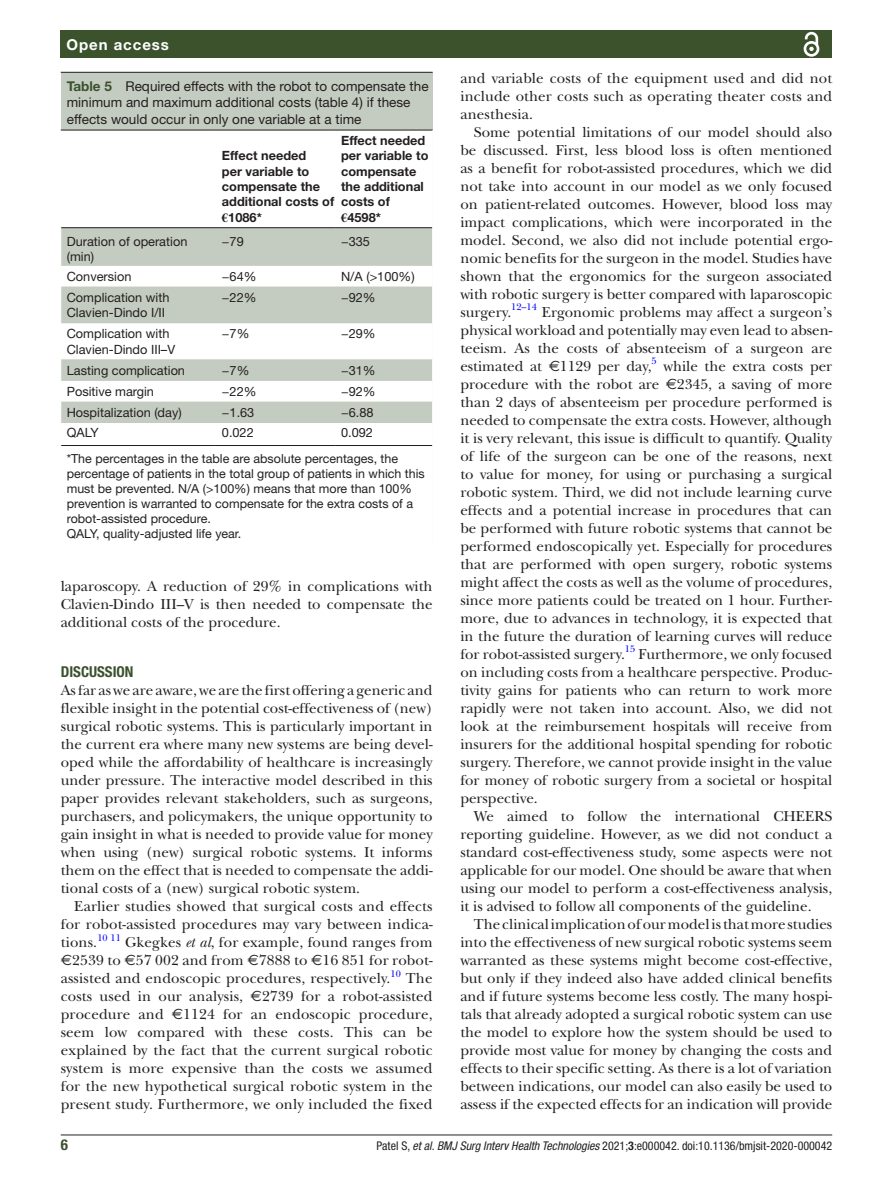
<style>
.page{position:relative;width:893px;height:1191px;background:#fff}
.page>*{position:absolute;margin:0;border:0;box-sizing:border-box;transform-origin:0 0}
.t1{font:15px/18px "New Baskerville";color:#231f20;text-align:justify}
.t2{font:700 condensed 15px "Helvetica Neue LT Std";color:#3b522d}
.t3{font:700 15px "Helvetica Neue LT Std";letter-spacing:.065em;color:#fff}
.t4{font:13.5px/16.5px "Helvetica Neue LT Std";color:#231f20}
.t5{font:12.75px/15.3px "Helvetica Neue LT Std";color:#231f20}
.t6{font:700 12.75px/15.3px "Helvetica Neue LT Std";color:#231f20}
.t7{font:12.45px/15px "Helvetica Neue LT Std";color:#231f20}
.t8{font:condensed 12px "Helvetica Neue LT Std";color:#231f20}
.t9{font:9.9px "New Baskerville";letter-spacing:.01em;color:#00f}
.s1{font-weight:700;color:#3b522d}
.s2{font-family:"Times New Roman"}
.s3{font-style:italic}
.s4{font-weight:700}
</style>
<div class="page">
<hr style="left:61px;top:1134px;width:771px;height:1px;background:#231f20">
<div style="left:61px;top:31px;width:771px;height:27px;background:#3b522d"></div>
<svg style="left:803px;top:31px;width:17px;height:26px"></svg>
<div style="left:61px;top:73px;width:372px;height:474px;background:#c4cbc0"></div>
<hr style="left:61px;top:72px;width:372px;height:1px;background:#231f20">
<div style="left:61px;top:131px;width:371px;height:416px;background:#fff"></div>
<svg style="left:61px;top:228px;width:371px;height:195px"></svg>
<hr style="left:61px;top:130px;width:155px;height:1px;background:#231f20">
<hr style="left:61px;top:227px;width:155px;height:1px;background:#231f20">
<hr style="left:216px;top:130px;width:119px;height:1px;background:#231f20">
<hr style="left:216px;top:227px;width:119px;height:1px;background:#231f20">
<hr style="left:335px;top:130px;width:98px;height:1px;background:#231f20">
<hr style="left:335px;top:227px;width:97px;height:1px;background:#231f20">
<hr style="left:61px;top:445px;width:155px;height:1px;background:#231f20">
<hr style="left:216px;top:445px;width:119px;height:1px;background:#231f20">
<hr style="left:335px;top:445px;width:97px;height:1px;background:#231f20">
<hr style="left:432px;top:130px;width:1px;height:98px;background:#fff">
<hr style="left:432px;top:228px;width:1px;height:38px;background:#fff">
<svg style="left:432px;top:266px;width:1px;height:21px"></svg>
<hr style="left:432px;top:287px;width:1px;height:36px;background:#fff">
<hr style="left:432px;top:323px;width:1px;height:36px;background:#fff">
<svg style="left:432px;top:359px;width:1px;height:86px"></svg>
<hr style="left:432px;top:445px;width:1px;height:102px;background:#fff">
<hr style="left:67px;top:522px;width:366px;height:2px;background:#fff">
<hr style="left:67px;top:537px;width:366px;height:2px;background:#fff">
<p class="t3" style="left:66px;top:35px;width:104px">Open access</p>
<p class="t4" style="left:67px;top:77px;width:363px"><span class="s1">Table 5</span> Required effects with the robot to compensate the minimum and maximum additional costs (table 4) if these effects would occur in only one variable at a time</p>
<p class="t6" style="left:222px;top:148px;width:114px">Effect needed<br>per variable to compensate the additional costs of <span class="s2">€</span>1086*</p>
<p class="t6" style="left:341px;top:133px;width:89px">Effect needed per variable to compensate the additional costs of <span class="s2">€</span>4598*</p>
<p class="t5" style="left:67px;top:233px;width:122px">Duration of operation (min)</p>
<p class="t5" style="left:222px;top:233px;width:23px">−79</p>
<p class="t5" style="left:341px;top:233px;width:30px">−335</p>
<p class="t5" style="left:67px;top:268px;width:66px">Conversion</p>
<p class="t5" style="left:222px;top:268px;width:36px">−64%</p>
<p class="t5" style="left:341px;top:268px;width:75px">N/A (&gt;100%)</p>
<p class="t5" style="left:67px;top:289px;width:104px">Complication with<br>Clavien-Dindo I/II</p>
<p class="t5" style="left:222px;top:289px;width:36px">−22%</p>
<p class="t5" style="left:341px;top:289px;width:36px">−92%</p>
<p class="t5" style="left:67px;top:326px;width:110px">Complication with<br>Clavien-Dindo III–V</p>
<p class="t5" style="left:222px;top:326px;width:29px">−7%</p>
<p class="t5" style="left:341px;top:326px;width:36px">−29%</p>
<p class="t5" style="left:67px;top:362px;width:120px">Lasting complication</p>
<p class="t5" style="left:222px;top:362px;width:29px">−7%</p>
<p class="t5" style="left:341px;top:362px;width:36px">−31%</p>
<p class="t5" style="left:67px;top:383px;width:89px">Positive margin</p>
<p class="t5" style="left:222px;top:383px;width:36px">−22%</p>
<p class="t5" style="left:341px;top:383px;width:36px">−92%</p>
<p class="t5" style="left:67px;top:404px;width:116px">Hospitalization (day)</p>
<p class="t5" style="left:222px;top:404px;width:34px">−1.63</p>
<p class="t5" style="left:341px;top:404px;width:34px">−6.88</p>
<p class="t5" style="left:67px;top:424px;width:33px">QALY</p>
<p class="t5" style="left:222px;top:424px;width:33px">0.022</p>
<p class="t5" style="left:341px;top:424px;width:33px">0.092</p>
<p class="t7" style="left:67px;top:451px;width:359px">*The percentages in the table are absolute percentages, the percentage of patients in the total group of patients in which this must be prevented. N/A (&gt;100%) means that more than 100% prevention is warranted to compensate for the extra costs of a robot-assisted procedure.<br>QALY, quality-adjusted life year.</p>
<p class="t1" style="left:61px;top:577px;width:373px">laparoscopy. A reduction of 29% in complications with Clavien-Dindo III–V is then needed to compensate the additional costs of the procedure.</p>
<p class="t2" style="left:61px;top:663px;width:74px">DISCUSSION</p>
<p class="t1" style="left:61px;top:681px;width:373px">As far as we are aware, we are the first offering a generic and flexible insight in the potential cost-effectiveness of (new) surgical robotic systems. This is particularly important in the current era where many new systems are being devel&shy;oped while the affordability of healthcare is increasingly under pressure. The interactive model described in this paper provides relevant stakeholders, such as surgeons, purchasers, and policymakers, the unique opportunity to gain insight in what is needed to provide value for money when using (new) surgical robotic systems. It informs them on the effect that is needed to compensate the addi&shy;tional costs of a (new) surgical robotic system.</p>
<p class="t1" style="left:61px;top:897px;width:373px;text-indent:14px">Earlier studies showed that surgical costs and effects for robot-assisted procedures may vary between indica&shy;tions.</p>
<p class="t9" style="left:97px;top:931px;width:25px">10 11</p>
<p class="t1" style="left:125px;top:933px;width:309px">Gkegkes <span class="s3">et al</span>, for example, found ranges from</p>
<p class="t1" style="left:72px;top:951px;width:362px">2539 to 57 002 and from 7888 to 16 851 for robot-</p>
<p class="t1" style="left:61px;top:969px;width:331px">assisted and endoscopic procedures, respectively.</p>
<p class="t9" style="left:390px;top:967px;width:12px">10</p>
<p class="t1" style="left:406px;top:969px;width:28px">The</p>
<p class="t1" style="left:61px;top:987px;width:184px">costs used in our analysis,</p>
<p class="t1" style="left:262px;top:987px;width:172px">2739 for a robot-assisted</p>
<p class="t1" style="left:61px;top:1005px;width:104px">procedure and</p>
<p class="t1" style="left:61px;top:1005px;width:373px;text-indent:123px">1124 for an endoscopic procedure, seem low compared with these costs. This can be explained by the fact that the current surgical robotic system is more expensive than the costs we assumed for the new hypothetical surgical robotic system in the present study. Furthermore, we only included the fixed</p>
<p class="t1" style="left:460px;top:69px;width:373px">and variable costs of the equipment used and did not include other costs such as operating theater costs and anesthesia.</p>
<p class="t1" style="left:460px;top:123px;width:373px;text-indent:14px">Some potential limitations of our model should also be discussed. First, less blood loss is often mentioned as a benefit for robot-assisted procedures, which we did not take into account in our model as we only focused on patient-related outcomes. However, blood loss may impact complications, which were incorporated in the model. Second, we also did not include potential ergo&shy;nomic benefits for the surgeon in the model. Studies have shown that the ergonomics for the surgeon associated with robotic surgery is better compared with laparoscopic surgery.</p>
<p class="t9" style="left:511px;top:301px;width:27px">12–14</p>
<p class="t1" style="left:460px;top:303px;width:373px;text-indent:81px">Ergonomic problems may affect a surgeon’s physical workload and potentially may even lead to absen&shy;teeism. As the costs of absenteeism of a surgeon are estimated at 1129 per day,</p>
<p class="t9" style="left:652px;top:355px;width:7px">5</p>
<p class="t1" style="left:460px;top:357px;width:373px;text-indent:203px">while the extra costs per procedure with the robot are 2345, a saving of more than 2 days of absenteeism per procedure performed is needed to compensate the extra costs. However, although it is very relevant, this issue is difficult to quantify. Quality of life of the surgeon can be one of the reasons, next to value for money, for using or purchasing a surgical robotic system. Third, we did not include learning curve effects and a potential increase in procedures that can be performed with future robotic systems that cannot be performed endoscopically yet. Especially for procedures that are performed with open surgery, robotic systems might affect the costs as well as the volume of procedures, since more patients could be treated on 1 hour. Further&shy;more, due to advances in technology, it is expected that in the future the duration of learning curves will reduce for robot-assisted surgery.<sup>15</sup> Furthermore, we only focused on including costs from a healthcare perspective. Produc&shy;tivity gains for patients who can return to work more rapidly were not taken into account. Also, we did not look at the reimbursement hospitals will receive from insurers for the additional hospital spending for robotic surgery. Therefore, we cannot provide insight in the value for money of robotic surgery from a societal or hospital perspective.</p>
<p class="t1" style="left:460px;top:807px;width:373px;text-indent:14px">We aimed to follow the international CHEERS reporting guideline. However, as we did not conduct a standard cost-effectiveness study, some aspects were not applicable for our model. One should be aware that when using our model to perform a cost-effectiveness analysis, it is advised to follow all components of the guideline.</p>
<p class="t1" style="left:460px;top:915px;width:373px;text-indent:14px">The clinical implication of our model is that more studies into the effectiveness of new surgical robotic systems seem warranted as these systems might become cost-effective, but only if they indeed also have added clinical benefits and if future systems become less costly. The many hospi&shy;tals that already adopted a surgical robotic system can use the model to explore how the system should be used to provide most value for money by changing the costs and effects to their specific setting. As there is a lot of variation between indications, our model can also easily be used to assess if the expected effects for an indication will provide</p>
<p class="t2" style="left:61px;top:1135px;width:9px">6</p>
<p class="t8" style="left:377px;top:1138px;width:457px">Patel S, <span class="s3">et al</span>. <span class="s3">BMJ Surg Interv Health Technologies</span> 2021;<span class="s4">3</span>:e000042. doi:10.1136/bmjsit-2020-000042</p>
</div>
